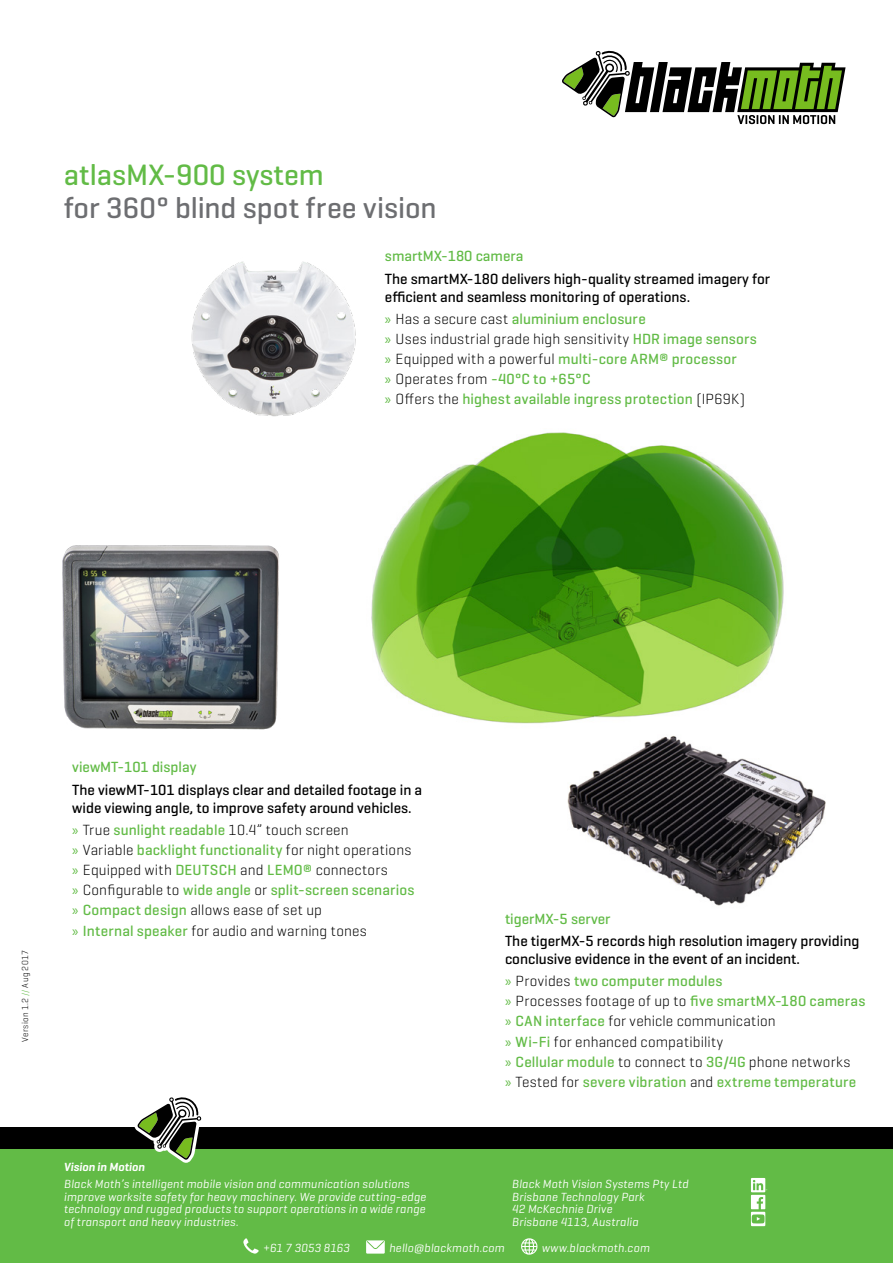
<style>
.page{position:relative;width:893px;height:1263px;background:#fff}
.page>*{position:absolute;margin:0;border:0;box-sizing:border-box;transform-origin:0 0}
.t1{font:500 30px "Geogrotesque";color:#6d6e71}
.t2{font:500 30px "Geogrotesque";color:#62bb46}
.t3{font:300 15px/20.1px "Geogrotesque";letter-spacing:.01em;color:#000}
.t4{font:500 15px/18px "Geogrotesque";color:#000}
.t5{font:500 15px/20.1px "Geogrotesque";letter-spacing:.005em;color:#62bb46}
.t6{font:italic 12px/12.8px "Geogrotesque";letter-spacing:.02em;color:#fff}
.t7{font:italic 600 12px "Geogrotesque";color:#fff}
.t8{font:300 9px "Geogrotesque";letter-spacing:.03em;color:#000}
.s1{font-family:"Myriad Pro";font-weight:400}
.s2{font-weight:300;color:#000}
.s3{color:#62bb46}
.s4{font-family:"Myriad Pro";font-weight:400;color:#62bb46}
.s5{font-weight:500;color:#62bb46}
</style>
<div class="page">
<img style="left:62px;top:545px;width:217px;height:185px">
<svg style="left:562px;top:50px;width:284px;height:75px"></svg>
<div style="left:0;top:1148px;width:893px;height:115px;background:#62bb46"></div>
<div style="left:0;top:1127px;width:893px;height:21px;background:#000"></div>
<svg style="left:134px;top:1097px;width:71px;height:66px"></svg>
<svg style="left:751px;top:1212px;width:14px;height:14px"></svg>
<svg style="left:751px;top:1178px;width:16px;height:45px"></svg>
<img style="left:371px;top:432px;width:413px;height:292px">
<img style="left:191px;top:261px;width:165px;height:156px">
<img style="left:567px;top:735px;width:259px;height:171px">
<svg style="left:243px;top:1238px;width:15px;height:15px"></svg>
<svg style="left:366px;top:1240px;width:19px;height:13px"></svg>
<svg style="left:521px;top:1238px;width:16px;height:16px"></svg>
<h1 class="t2" style="left:64px;top:157px;width:262px">atlasMX-900 system</h1>
<h1 class="t1" style="left:64px;top:189px;width:374px">for 360° blind spot free vision</h1>
<p class="t5" style="left:385px;top:246px;width:140px">smartMX-180 camera</p>
<p class="t4" style="left:385px;top:269px;width:387px">The smartMX-180 delivers high-quality streamed imagery for efficient and seamless monitoring of operations.</p>
<p class="t5" style="left:385px;top:308px;width:373px"><span class="s1">»</span> <span class="s2">Has a secure cast</span> aluminium enclosure<br><span class="s1">»</span> <span class="s2">Uses industrial grade high sensitivity</span> HDR image sensors <span class="s1">»</span> <span class="s2">Equipped with a powerful</span> multi-core ARM® processor<br><span class="s1">»</span> <span class="s2">Operates from</span> -40°C to +65°C<br><span class="s1">»</span> <span class="s2">Offers the</span> highest available ingress protection <span class="s2">(IP69K)</span></p>
<p class="t8" style="left:19px;top:1042px;width:93px;rotate:-90deg">Version 1.2 <span class="s3">//</span> Aug 2017</p>
<p class="t5" style="left:72px;top:757px;width:126px">viewMT-101 display</p>
<p class="t4" style="left:72px;top:780px;width:351px">The viewMT-101 displays clear and detailed footage in a wide viewing angle, to improve safety around vehicles.</p>
<p class="t3" style="left:72px;top:819px;width:344px"><span class="s4">»</span> True <span class="s5">sunlight readable</span> 10.4” touch screen<br><span class="s4">»</span> Variable <span class="s5">backlight functionality</span> for night operations <span class="s4">»</span> Equipped with <span class="s5">DEUTSCH</span> and <span class="s5">LEMO®</span> connectors<br><span class="s4">»</span> Configurable to <span class="s5">wide angle</span> or <span class="s5">split-screen scenarios </span><span class="s4">»</span> <span class="s5">Compact design</span> allows ease of set up<br><span class="s4">»</span> <span class="s5">Internal speaker</span> for audio and warning tones</p>
<p class="t7" style="left:64px;top:1159px;width:82px">Vision in Motion</p>
<p class="t6" style="left:64px;top:1177px;width:364px">Black Moth’s intelligent mobile vision and communication solutions improve worksite safety for heavy machinery. We provide cutting-edge technology and rugged products to support operations in a wide range of transport and heavy industries.</p>
<p class="t5" style="left:505px;top:908px;width:107px">tigerMX-5 server</p>
<p class="t4" style="left:505px;top:931px;width:356px">The tigerMX-5 records high resolution imagery providing conclusive evidence in the event of an incident.</p>
<p class="t3" style="left:505px;top:970px;width:362px"><span class="s4">»</span> Provides <span class="s5">two computer modules<br></span><span class="s4">»</span> Processes footage of up to <span class="s5">five smartMX-180 cameras </span><span class="s4">»</span> <span class="s5">CAN interface</span> for vehicle communication<br><span class="s4">»</span> <span class="s5">Wi-Fi</span> for enhanced compatibility<br><span class="s4">»</span> <span class="s5">Cellular module</span> to connect to <span class="s5">3G/4G</span> phone networks<br><span class="s4">»</span> Tested for <span class="s5">severe vibration</span> and <span class="s5">extreme temperature</span></p>
<p class="t6" style="left:512px;top:1177px;width:178px">Black Moth Vision Systems Pty Ltd<br>Brisbane Technology Park<br>42 McKechnie Drive<br>Brisbane 4113, Australia</p>
<p class="t6" style="left:263px;top:1241px;width:89px">+61 7 3053 8163</p>
<p class="t6" style="left:389px;top:1241px;width:117px">hello@blackmoth.com</p>
<p class="t6" style="left:542px;top:1241px;width:109px">www.blackmoth.com</p>
</div>
